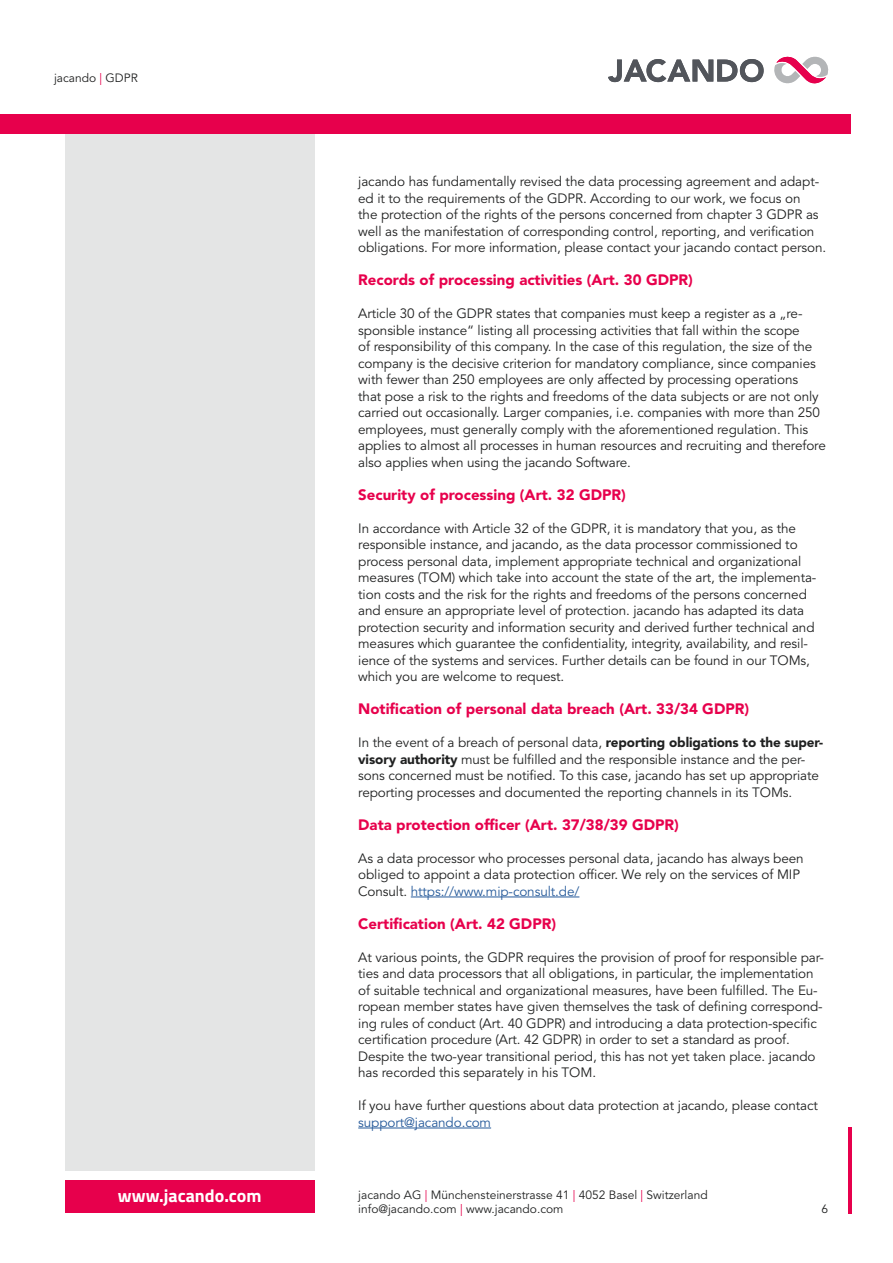
<style>
.page{position:relative;width:893px;height:1263px;background:#fff}
.page>*{position:absolute;margin:0;border:0;box-sizing:border-box;transform-origin:0 0}
.t1{font:700 18px "Titillium Web";color:#fff}
.t2{font:900 15px "Avenir LT Std";color:#e7004c}
.t3{font:13.5px/16.5px "Avenir LT Std";letter-spacing:-.01em;color:#202121}
.t4{font:13.5px "Avenir LT Std";letter-spacing:-.01em;color:#275b9b}
.t5{font:12px/14.4px "Avenir LT Std";color:#202121}
.s1{color:#e7004c}
.s2{font-weight:900}
.s3{color:#275b9b}
</style>
<div class="page">
<div style="left:0;top:115px;width:850px;height:19px;background:#e7004c"></div>
<svg style="left:774px;top:57px;width:54px;height:26px"></svg>
<svg style="left:608px;top:59px;width:156px;height:23px"></svg>
<div style="left:65px;top:134px;width:250px;height:1036px;background:#e4e5e5"></div>
<div style="left:65px;top:1180px;width:250px;height:33px;background:#e7004c"></div>
<hr style="left:848px;top:1127px;width:3px;height:86px;background:#e7004c">
<hr style="left:411px;top:897px;width:168px;height:1px;background:#275b9b">
<hr style="left:358px;top:1128px;width:133px;height:1px;background:#275b9b">
<p class="t5" style="left:54px;top:71px;width:85px">jacando <span class="s1">|</span> GDPR</p>
<p class="t3" style="left:358px;top:173px;width:469px">jacando has fundamentally revised the data processing agreement and adapt&shy;ed it to the requirements of the GDPR. According to our work, we focus on<br>the protection of the rights of the persons concerned from chapter 3 GDPR as well as the manifestation of corresponding control, reporting, and verification obligations. For more information, please contact your jacando contact person.</p>
<p class="t2" style="left:358px;top:271px;width:336px">Records of processing activities (Art. 30 GDPR)</p>
<p class="t3" style="left:358px;top:305px;width:469px">Article 30 of the GDPR states that companies must keep a register as a „re&shy;sponsible instance“ listing all processing activities that fall within the scope<br>of responsibility of this company. In the case of this regulation, the size of the company is the decisive criterion for mandatory compliance, since companies with fewer than 250 employees are only affected by processing operations<br>that pose a risk to the rights and freedoms of the data subjects or are not only carried out occasionally. Larger companies, i.e. companies with more than 250 employees, must generally comply with the aforementioned regulation. This applies to almost all processes in human resources and recruiting and therefore also applies when using the jacando Software.</p>
<p class="t2" style="left:358px;top:485px;width:269px">Security of processing (Art. 32 GDPR)</p>
<p class="t3" style="left:358px;top:520px;width:460px">In accordance with Article 32 of the GDPR, it is mandatory that you, as the responsible instance, and jacando, as the data processor commissioned to process personal data, implement appropriate technical and organizational measures (TOM) which take into account the state of the art, the implementa&shy;tion costs and the risk for the rights and freedoms of the persons concerned and ensure an appropriate level of protection. jacando has adapted its data protection security and information security and derived further technical and measures which guarantee the confidentiality, integrity, availability, and resil&shy;ience of the systems and services. Further details can be found in our TOMs, which you are welcome to request.</p>
<p class="t2" style="left:358px;top:700px;width:392px">Notification of personal data breach (Art. 33/34 GDPR)</p>
<p class="t3" style="left:358px;top:734px;width:466px">In the event of a breach of personal data, <span class="s2">reporting obligations to the super&shy;visory authority</span> must be fulfilled and the responsible instance and the per&shy;sons concerned must be notified. To this case, jacando has set up appropriate reporting processes and documented the reporting channels in its TOMs.</p>
<p class="t2" style="left:358px;top:815px;width:322px">Data protection officer (Art. 37/38/39 GDPR)</p>
<p class="t3" style="left:358px;top:850px;width:447px">As a data processor who processes personal data, jacando has always been obliged to appoint a data protection officer. We rely on the services of MIP<br>Consult. <span class="s3">https://www.mip-consult.de/</span></p>
<p class="t2" style="left:358px;top:914px;width:199px">Certification (Art. 42 GDPR)</p>
<p class="t3" style="left:358px;top:949px;width:467px">At various points, the GDPR requires the provision of proof for responsible par&shy;ties and data processors that all obligations, in particular, the implementation of suitable technical and organizational measures, have been fulfilled. The Eu&shy;ropean member states have given themselves the task of defining correspond&shy;ing rules of conduct (Art. 40 GDPR) and introducing a data protection-specific certification procedure (Art. 42 GDPR) in order to set a standard as proof.<br>Despite the two-year transitional period, this has not yet taken place. jacando has recorded this separately in his TOM.</p>
<p class="t3" style="left:358px;top:1097px;width:461px">If you have further questions about data protection at jacando, please contact</p>
<p class="t4" style="left:358px;top:1114px;width:134px">support@jacando.com</p>
<h1 class="t1" style="left:118px;top:1182px;width:145px">www.jacando.com</h1>
<p class="t5" style="left:358px;top:1188px;width:351px">jacando AG <span class="s1">|</span> Münchensteinerstrasse 41 <span class="s1">|</span> 4052 Basel <span class="s1">|</span> Switzerland info@jacando.com <span class="s1">|</span> www.jacando.com</p>
<p class="t5" style="left:821px;top:1202px;width:8px">6</p>
</div>
